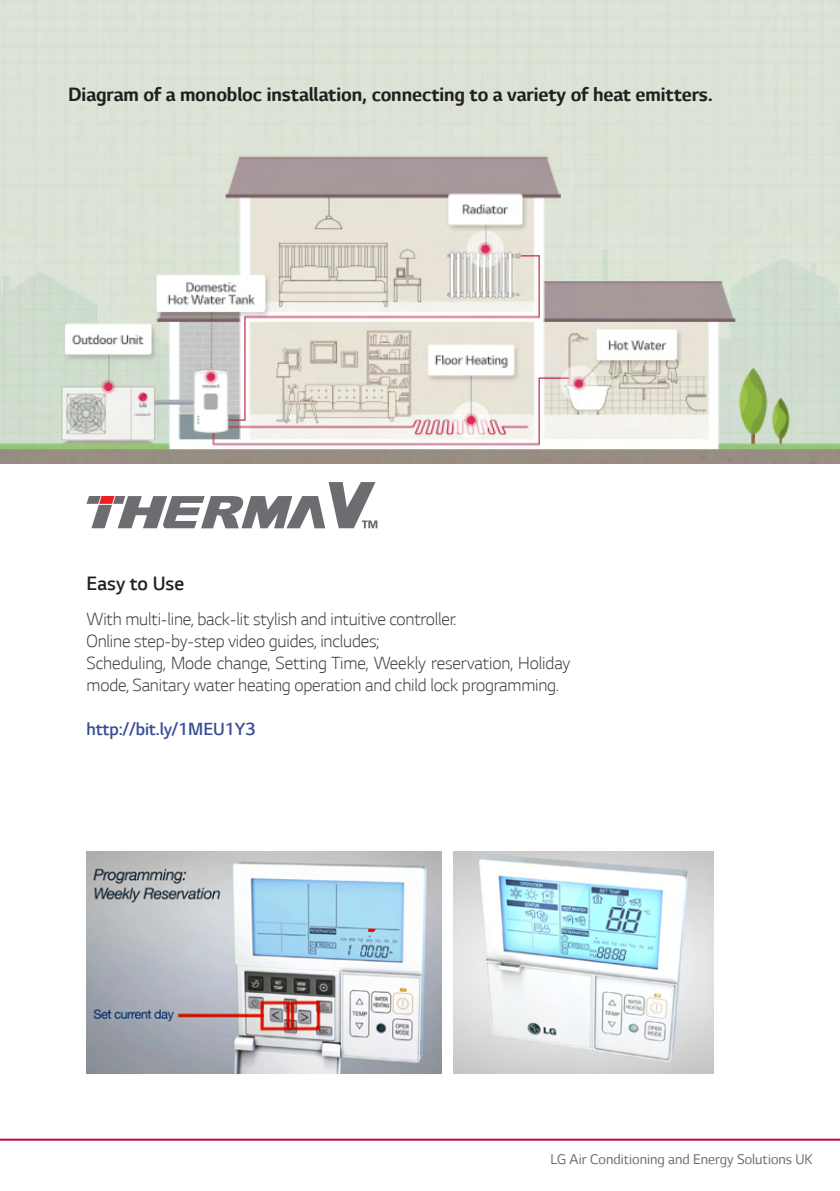
<style>
.page{position:relative;width:840px;height:1191px;background:#fff}
.page>*{position:absolute;margin:0;border:0;box-sizing:border-box;transform-origin:0 0}
.t1{font:700 22px "LG Smart";letter-spacing:-.005em;color:#231f20}
.t2{font:300 22px "LG Smart";color:#231f20}
.t3{font:300 20px/22px "LG Smart";letter-spacing:-.01em;color:#3e3e3f}
.t4{font:300 20px "LG Smart";letter-spacing:-.01em;color:#354d96}
.t5{font:16px "LG Smart";color:#6c6d70}
</style>
<div class="page">
<hr style="left:0;top:1138px;width:839px;height:2px;background:#c0073e">
<img style="left:0;top:0;width:839px;height:463px">
<svg style="left:86px;top:482px;width:291px;height:46px"></svg>
<img style="left:86px;top:851px;width:355px;height:222px">
<img style="left:453px;top:851px;width:259px;height:222px">
<p class="t1" style="left:68px;top:82px;width:646px">Diagram of a monobloc installation, connecting to a variety of heat emitters.</p>
<p class="t2" style="left:86px;top:571px;width:99px">Easy to Use</p>
<p class="t3" style="left:86px;top:607px;width:371px">With multi-line, back-lit stylish and intuitive controller.</p>
<p class="t3" style="left:86px;top:629px;width:294px">Online step-by-step video guides, includes;</p>
<p class="t3" style="left:86px;top:651px;width:485px">Scheduling, Mode change, Setting Time, Weekly reservation, Holiday mode, Sanitary water heating operation and child lock programming.</p>
<p class="t4" style="left:86px;top:717px;width:170px">http://bit.ly/1MEU1Y3</p>
<p class="t5" style="left:550px;top:1150px;width:263px">LG Air Conditioning and Energy Solutions UK</p>
</div>
